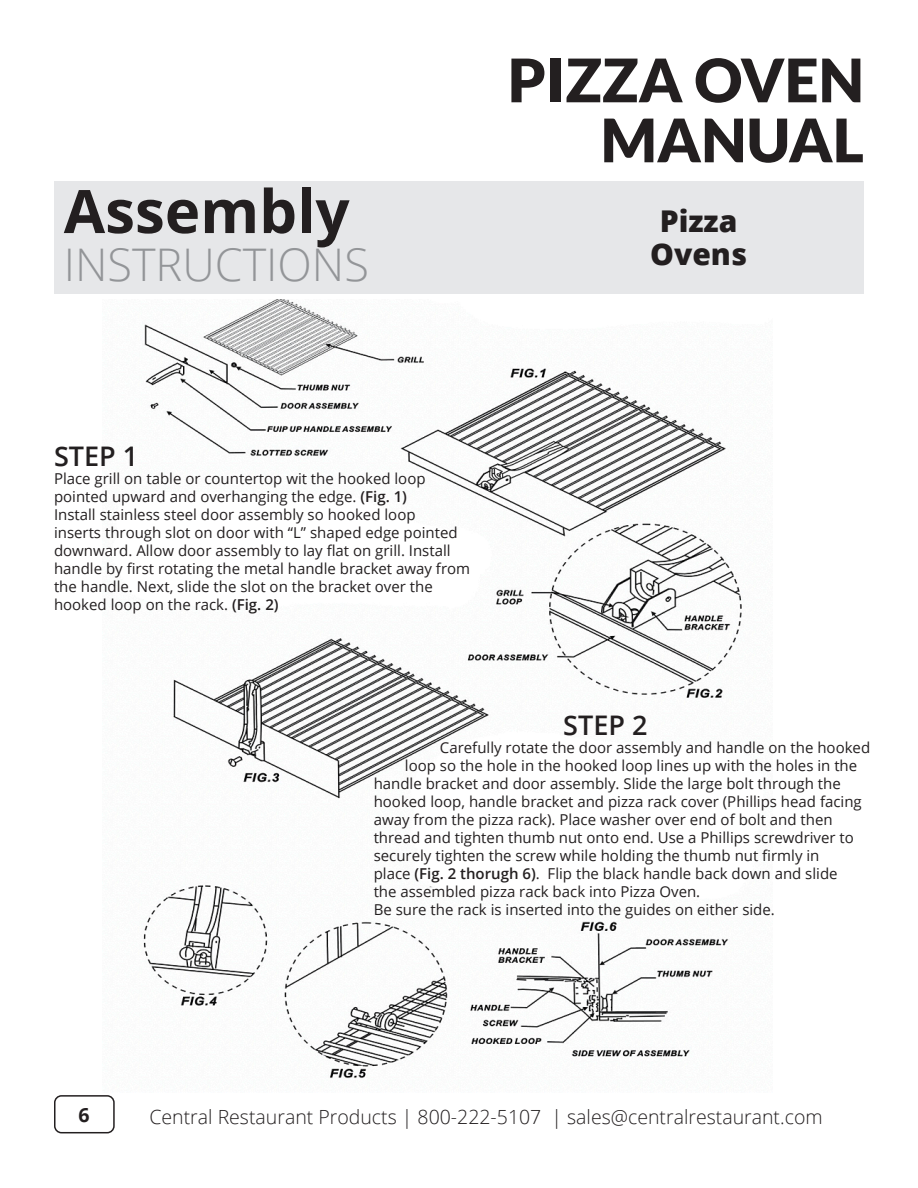
<style>
.page{position:relative;width:918px;height:1188px;background:#fff}
.page>*{position:absolute;margin:0;border:0;box-sizing:border-box;transform-origin:0 0}
.t1{font:900 60px/60px "Lato";color:#231f20;text-align:right}
.t2{font:700 60px "Open Sans";color:#231f20}
.t3{font:300 45px "Open Sans";color:#939598}
.t4{font:800 30px "Open Sans";color:#231f20}
.t5{font:600 27px "Open Sans";color:#231f20}
.t6{font:300 19.5px "Open Sans";color:#231f20}
.t7{font:700 19.5px "Open Sans";color:#231f20}
.t8{font:15px/18px "Open Sans";color:#231f20}
.s1{font-weight:600}
</style>
<div class="page">
<div style="left:54px;top:1095px;width:61px;height:38px;border:2px solid #231f20;border-radius:7px"></div>
<div style="left:54px;top:181px;width:810px;height:112px;background:#e6e7e9"></div>
<img style="left:143px;top:299px;width:616px;height:780px">
<p class="t2" style="left:64px;top:169px;width:287px">Assembly</p>
<p class="t3" style="left:64px;top:234px;width:307px">INSTRUCTIONS</p>
<h1 class="t1" style="left:508px;top:49px;width:358px">PIZZA OVEN<br>MANUAL</h1>
<p class="t4" style="left:660px;top:198px;width:79px">Pizza</p>
<p class="t4" style="left:650px;top:231px;width:98px">Ovens</p>
<p class="t5" style="left:54px;top:438px;width:86px">STEP 1</p>
<p class="t8" style="left:54px;top:469px;width:373px">Place grill on table or countertop wit the hooked loop</p>
<p class="t8" style="left:54px;top:487px;width:355px">pointed upward and overhanging the edge. <span class="s1">(Fig. 1)</span></p>
<p class="t8" style="left:54px;top:505px;width:363px">Install stainless steel door assembly so hooked loop</p>
<p class="t8" style="left:54px;top:523px;width:405px">inserts through slot on door with “L” shaped edge pointed downward. Allow door assembly to lay flat on grill. Install</p>
<p class="t8" style="left:54px;top:559px;width:418px">handle by first rotating the metal handle bracket away from the handle. Next, slide the slot on the bracket over the</p>
<p class="t8" style="left:54px;top:595px;width:226px">hooked loop on the rack. <span class="s1">(Fig. 2)</span></p>
<p class="t5" style="left:563px;top:706px;width:86px">STEP 2</p>
<p class="t8" style="left:440px;top:738px;width:432px">Carefully rotate the door assembly and handle on the hooked</p>
<p class="t8" style="left:374px;top:756px;width:490px;text-indent:31px">loop so the hole in the hooked loop lines up with the holes in the handle bracket and door assembly. Slide the large bolt through the hooked loop, handle bracket and pizza rack cover (Phillips head facing away from the pizza rack). Place washer over end of bolt and then</p>
<p class="t8" style="left:374px;top:828px;width:482px">thread and tighten thumb nut onto end. Use a Phillips screwdriver to</p>
<p class="t8" style="left:374px;top:846px;width:447px">securely tighten the screw while holding the thumb nut firmly in</p>
<p class="t8" style="left:374px;top:864px;width:465px">place <span class="s1">(Fig. 2 thorugh 6)</span>. Flip the black handle back down and slide</p>
<p class="t8" style="left:374px;top:882px;width:328px">the assembled pizza rack back into Pizza Oven.</p>
<p class="t8" style="left:374px;top:900px;width:403px">Be sure the rack is inserted into the guides on either side.</p>
<h3 class="t7" style="left:78px;top:1101px;width:13px">6</h3>
<h3 class="t6" style="left:149px;top:1104px;width:675px">Central Restaurant Products | 800-222-5107 | sales@centralrestaurant.com</h3>
</div>
